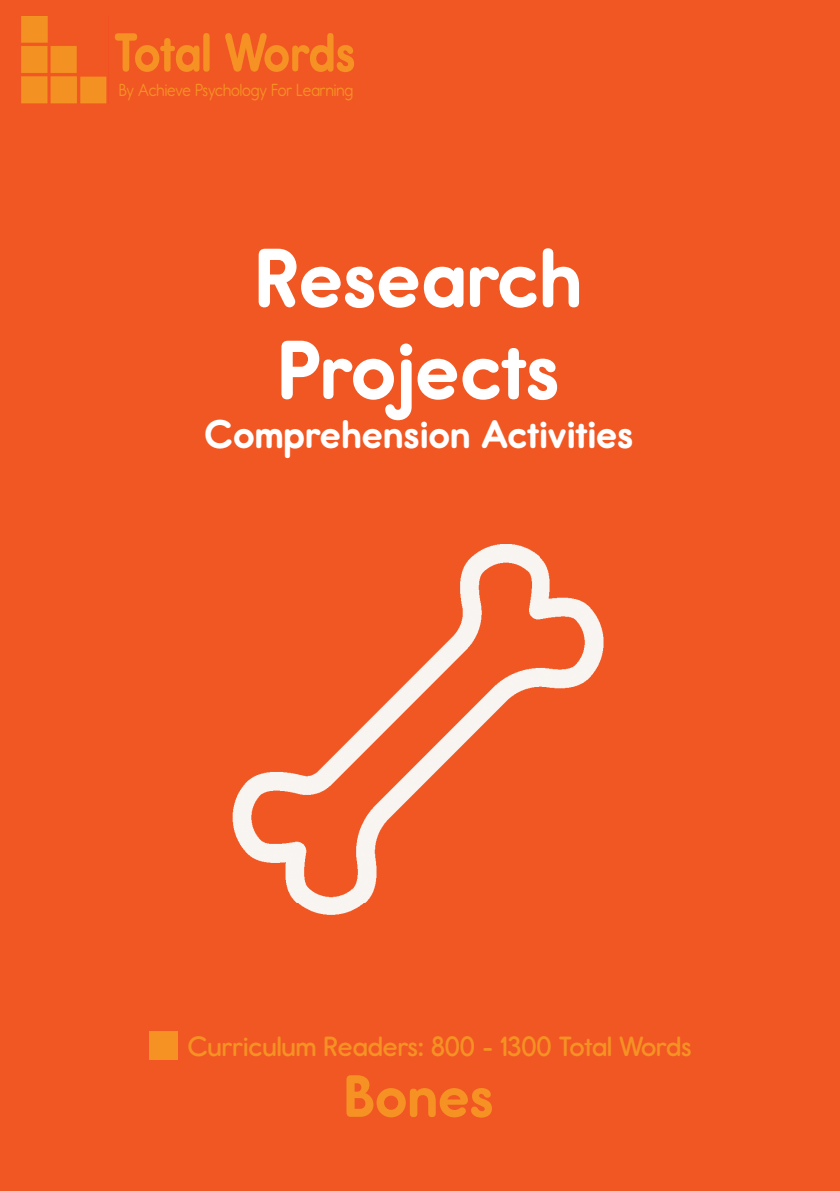
<style>
.page{position:relative;width:840px;height:1191px;background:#fff}
.page>*{position:absolute;margin:0;border:0;box-sizing:border-box;transform-origin:0 0}
.t1{font:700 84px/92px "Report Rg";color:#fff}
.t2{font:700 60px "Report Rg";color:#f59223}
.t3{font:700 55px "Report Rg";letter-spacing:-.015em;color:#f59223;scale:.91 1}
.t4{font:700 40px "Report Rg";color:#fff}
.t5{font:28px "Report Sb";color:#f59223}
.t6{font:17.6px "Report Rg";color:#f59223;scale:.91 1}
</style>
<div class="page">
<div style="left:0;top:0;width:839px;height:1191px;background:#f15723"></div>
<div style="left:149px;top:1031px;width:28px;height:28px;background:#f59223"></div>
<img style="left:21px;top:16px;width:86px;height:87px">
<img style="left:232px;top:544px;width:372px;height:371px">
<h3 class="t3" style="left:114px;top:20px;width:266px">Total Words</h3>
<p class="t6" style="left:119px;top:79px;width:258px">By Achieve Psychology For Learning</p>
<h1 class="t1" style="left:255px;top:232px;width:328px">Research<br>Projects</h1>
<h3 class="t4" style="left:204px;top:411px;width:430px">Comprehension Activities</h3>
<p class="t5" style="left:188px;top:1030px;width:505px">Curriculum Readers: 800 - 1300 Total Words</p>
<h2 class="t2" style="left:344px;top:1060px;width:150px">Bones</h2>
</div>
